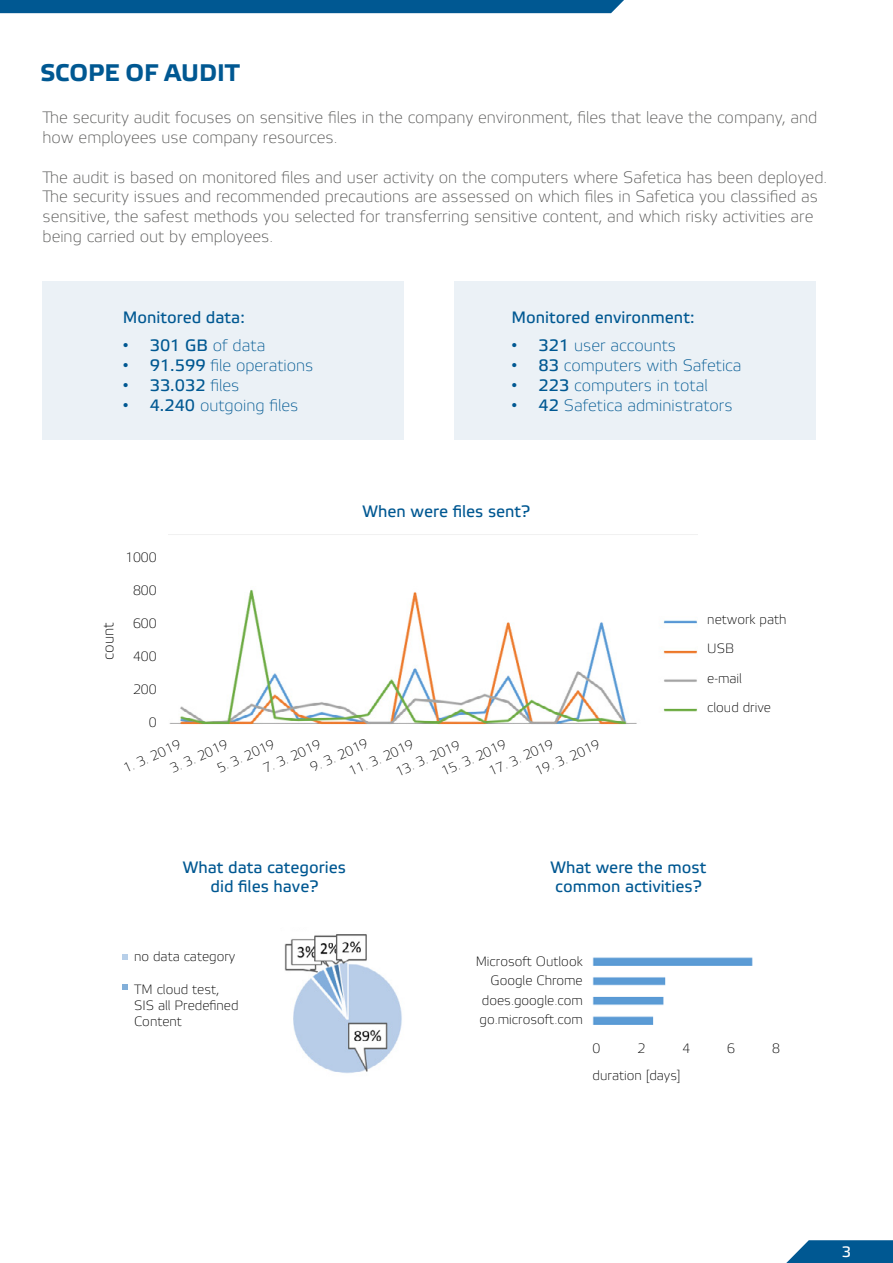
<style>
.page{position:relative;width:893px;height:1263px;background:#fff}
.page>*{position:absolute;margin:0;border:0;box-sizing:border-box;transform-origin:0 0}
.t1{font:700 24px "Etelka Text";color:#005892}
.t2{font:100 16.5px/19.8px "Etelka";color:#575756}
.t3{font:100 16.5px "Etelka";color:#005892}
.t4{font:16.5px/19.8px "Etelka Text";color:#005892;text-align:center}
.t5{font:100 15px "Etelka";color:#000}
.t6{font:15px "Etelka Text";color:#fff}
.t7{font:100 13.5px/29.2px "Etelka";color:#000}
.s1{font-family:"Arial";font-weight:400}
.s2{font-family:"Etelka Text";font-weight:400}
.s3{font-family:"Arial"}
.s4{font-family:"Etelka";font-weight:100}
</style>
<div class="page">
<svg style="left:786px;top:1240px;width:107px;height:23px;background:#1d6b9e"></svg>
<div style="left:0;top:0;width:624px;height:13px;background:#005892"></div>
<div style="left:43px;top:282px;width:361px;height:158px;background:#ebf1f6"></div>
<div style="left:454px;top:282px;width:362px;height:158px;background:#ebf1f6"></div>
<img style="left:169px;top:534px;width:529px;height:191px">
<img style="left:284px;top:934px;width:118px;height:140px">
<img style="left:592px;top:957px;width:161px;height:68px">
<svg style="left:122px;top:955px;width:5px;height:5px"></svg>
<svg style="left:122px;top:984px;width:5px;height:5px"></svg>
<h1 class="t1" style="left:40px;top:57px;width:201px">SCOPE OF AUDIT</h1>
<p class="t2" style="left:43px;top:109px;width:776px">The security audit focuses on sensitive files in the company environment, files that leave the company, and how employees use company resources.</p>
<p class="t2" style="left:43px;top:168px;width:786px">The audit is based on monitored files and user activity on the computers where Safetica has been deployed.<br>The security issues and recommended precautions are assessed on which files in Safetica you classified as sensitive, the safest methods you selected for transferring sensitive content, and which risky activities are being carried out by employees.</p>
<p class="t4" style="left:123px;top:308px;width:124px">Monitored data:</p>
<p class="t3" style="left:123px;top:337px;width:144px"><span class="s1">•</span> <span class="s2">301 GB</span> of data</p>
<p class="t3" style="left:123px;top:357px;width:192px"><span class="s1">•</span> <span class="s2">91.599</span> file operations</p>
<p class="t4" style="left:123px;top:376px;width:118px"><span class="s3">•</span> 33.032 <span class="s4">files</span></p>
<p class="t3" style="left:123px;top:396px;width:177px"><span class="s1">•</span> <span class="s2">4.240</span> outgoing files</p>
<p class="t4" style="left:511px;top:308px;width:184px">Monitored environment:</p>
<p class="t3" style="left:511px;top:337px;width:166px"><span class="s1">•</span> <span class="s2">321</span> user accounts</p>
<p class="t3" style="left:511px;top:357px;width:231px"><span class="s1">•</span> <span class="s2">83</span> computers with Safetica</p>
<p class="t3" style="left:511px;top:376px;width:198px"><span class="s1">•</span> <span class="s2">223</span> computers in total</p>
<p class="t3" style="left:511px;top:396px;width:223px"><span class="s1">•</span> <span class="s2">42</span> Safetica administrators</p>
<p class="t4" style="left:363px;top:501px;width:169px">When were files sent?</p>
<p class="t5" style="left:100px;top:660px;width:39px;rotate:-90deg">count</p>
<p class="t7" style="left:125px;top:544px;width:33px">1000</p>
<p class="t7" style="left:133px;top:577px;width:25px">800</p>
<p class="t7" style="left:133px;top:609px;width:25px">600</p>
<p class="t7" style="left:133px;top:642px;width:25px">400</p>
<p class="t7" style="left:133px;top:675px;width:25px">200</p>
<p class="t7" style="left:149px;top:708px;width:9px">0</p>
<p class="t7" style="left:305px;top:755px;width:63px;rotate:-24deg">9. 3. 2019</p>
<p class="t7" style="left:484px;top:759px;width:71px;rotate:-24deg">17. 3. 2019</p>
<p class="t7" style="left:212px;top:756px;width:63px;rotate:-24deg">5. 3. 2019</p>
<p class="t7" style="left:530px;top:759px;width:71px;rotate:-24deg">19. 3. 2019</p>
<p class="t7" style="left:436px;top:759px;width:71px;rotate:-24deg">15. 3. 2019</p>
<p class="t7" style="left:258px;top:756px;width:63px;rotate:-24deg">7. 3. 2019</p>
<p class="t7" style="left:165px;top:756px;width:63px;rotate:-24deg">3. 3. 2019</p>
<p class="t7" style="left:118px;top:756px;width:63px;rotate:-24deg">1. 3. 2019</p>
<p class="t7" style="left:344px;top:759px;width:71px;rotate:-24deg">11. 3. 2019</p>
<p class="t7" style="left:390px;top:760px;width:71px;rotate:-24deg">13. 3. 2019</p>
<p class="t7" style="left:707px;top:606px;width:81px">network path<br>USB<br>e-mail<br>cloud drive</p>
<p class="t4" style="left:183px;top:857px;width:165px">What data categories did files have?</p>
<p class="t4" style="left:550px;top:857px;width:157px;text-align:left">What were the most common activities?</p>
<p class="t7" style="left:134px;top:942px;width:103px">no data category</p>
<p class="t7" style="left:476px;top:952px;width:109px;line-height:19.5px;text-align:right">Microsoft Outlook<br>Google Chrome does.google.com go.microsoft.com</p>
<p class="t7" style="left:134px;top:982px;width:106px;line-height:16.2px">TM cloud test,<br>SIS all Predefined<br>Content</p>
<p class="t7" style="left:593px;top:1034px;width:9px">0</p>
<p class="t7" style="left:637px;top:1034px;width:9px">2</p>
<p class="t7" style="left:682px;top:1034px;width:9px">4</p>
<p class="t7" style="left:727px;top:1034px;width:9px">6</p>
<p class="t7" style="left:772px;top:1034px;width:9px">8</p>
<p class="t7" style="left:593px;top:1061px;width:90px">duration [days]</p>
<p class="t6" style="left:842px;top:1242px;width:11px">3</p>
</div>
